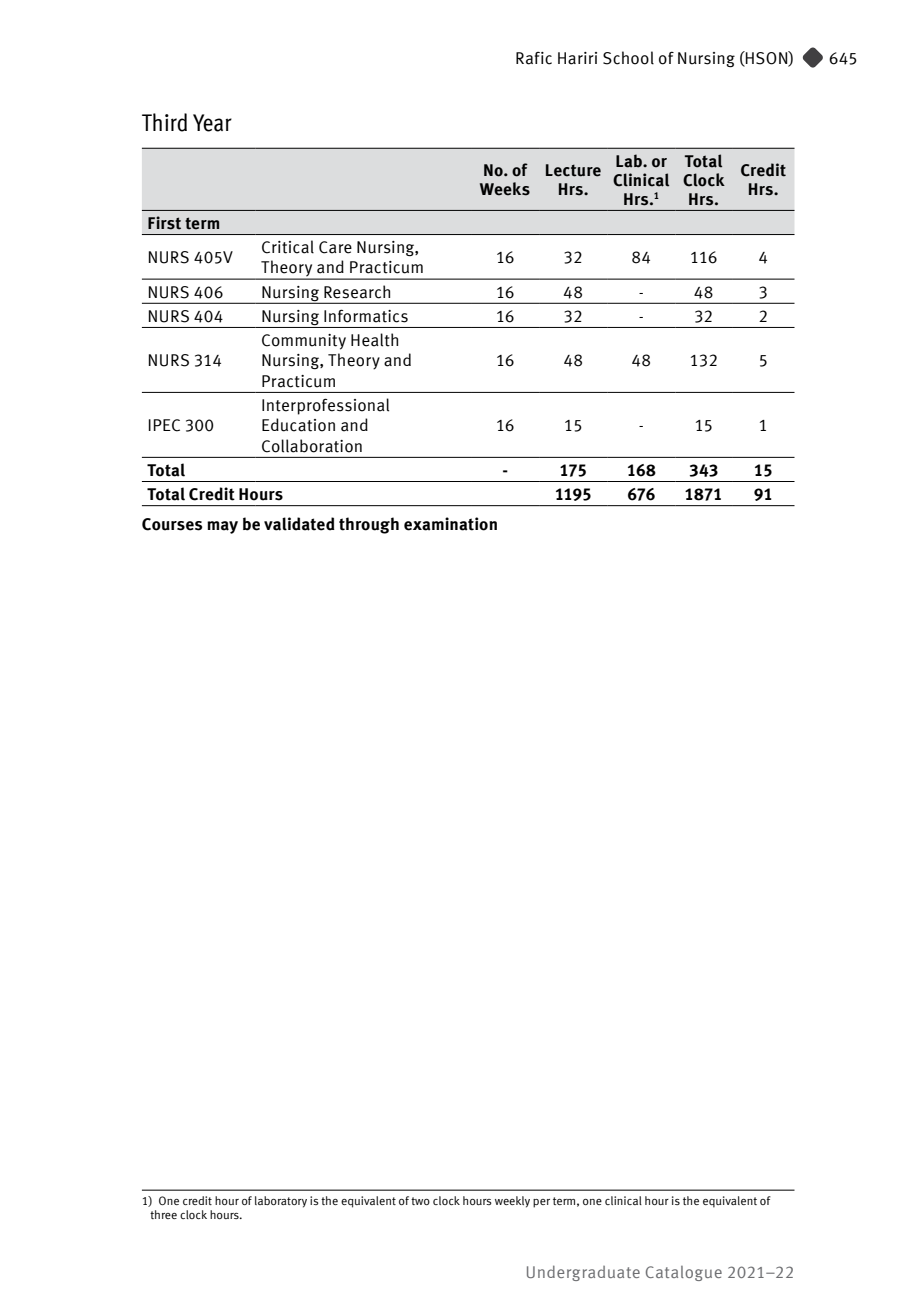
<style>
.page{position:relative;width:908px;height:1304px;background:#fff}
.page>*{position:absolute;margin:0;border:0;box-sizing:border-box;transform-origin:0 0}
.t1{font:condensed 24px "Meta Offc Pro";letter-spacing:.01em;color:#000}
.t2{font:17px/20.4px "Meta Offc Pro Norm";letter-spacing:.01em;color:#000}
.t3{font:700 17px/19px "Meta Offc Pro";letter-spacing:.01em;color:#000;text-align:center}
.t4{font:17px "Meta Offc Pro Norm";letter-spacing:.02em;color:#6d6e71}
.t5{font:12px/14.4px "Meta Offc Pro Norm";color:#000}
</style>
<div class="page">
<svg style="left:802px;top:47px;width:20px;height:21px"></svg>
<div style="left:142px;top:149px;width:652px;height:85px;background:#dcddde"></div>
<hr style="left:142px;top:279px;width:113px;height:1px;background:#000">
<hr style="left:255px;top:279px;width:216px;height:1px;background:#000">
<hr style="left:471px;top:279px;width:68px;height:1px;background:#000">
<hr style="left:539px;top:279px;width:68px;height:1px;background:#000">
<hr style="left:607px;top:279px;width:68px;height:1px;background:#000">
<hr style="left:675px;top:279px;width:56px;height:1px;background:#000">
<hr style="left:731px;top:279px;width:63px;height:1px;background:#000">
<hr style="left:142px;top:303px;width:113px;height:1px;background:#000">
<hr style="left:255px;top:303px;width:216px;height:1px;background:#000">
<hr style="left:471px;top:303px;width:68px;height:1px;background:#000">
<hr style="left:539px;top:303px;width:68px;height:1px;background:#000">
<hr style="left:607px;top:303px;width:68px;height:1px;background:#000">
<hr style="left:675px;top:303px;width:56px;height:1px;background:#000">
<hr style="left:731px;top:303px;width:63px;height:1px;background:#000">
<hr style="left:142px;top:327px;width:113px;height:1px;background:#000">
<hr style="left:255px;top:327px;width:216px;height:1px;background:#000">
<hr style="left:471px;top:327px;width:68px;height:1px;background:#000">
<hr style="left:539px;top:327px;width:68px;height:1px;background:#000">
<hr style="left:607px;top:327px;width:68px;height:1px;background:#000">
<hr style="left:675px;top:327px;width:56px;height:1px;background:#000">
<hr style="left:731px;top:327px;width:63px;height:1px;background:#000">
<hr style="left:142px;top:392px;width:113px;height:1px;background:#000">
<hr style="left:255px;top:392px;width:216px;height:1px;background:#000">
<hr style="left:471px;top:392px;width:68px;height:1px;background:#000">
<hr style="left:539px;top:392px;width:68px;height:1px;background:#000">
<hr style="left:607px;top:392px;width:68px;height:1px;background:#000">
<hr style="left:675px;top:392px;width:56px;height:1px;background:#000">
<hr style="left:731px;top:392px;width:63px;height:1px;background:#000">
<hr style="left:142px;top:457px;width:113px;height:1px;background:#000">
<hr style="left:255px;top:457px;width:216px;height:1px;background:#000">
<hr style="left:471px;top:457px;width:68px;height:1px;background:#000">
<hr style="left:539px;top:457px;width:68px;height:1px;background:#000">
<hr style="left:607px;top:457px;width:68px;height:1px;background:#000">
<hr style="left:675px;top:457px;width:56px;height:1px;background:#000">
<hr style="left:731px;top:457px;width:63px;height:1px;background:#000">
<hr style="left:142px;top:481px;width:113px;height:1px;background:#000">
<hr style="left:255px;top:481px;width:216px;height:1px;background:#000">
<hr style="left:471px;top:481px;width:68px;height:1px;background:#000">
<hr style="left:539px;top:481px;width:68px;height:1px;background:#000">
<hr style="left:607px;top:481px;width:68px;height:1px;background:#000">
<hr style="left:675px;top:481px;width:56px;height:1px;background:#000">
<hr style="left:731px;top:481px;width:63px;height:1px;background:#000">
<hr style="left:142px;top:505px;width:113px;height:1px;background:#000">
<hr style="left:255px;top:505px;width:216px;height:1px;background:#000">
<hr style="left:471px;top:505px;width:68px;height:1px;background:#000">
<hr style="left:539px;top:505px;width:68px;height:1px;background:#000">
<hr style="left:607px;top:505px;width:68px;height:1px;background:#000">
<hr style="left:675px;top:505px;width:56px;height:1px;background:#000">
<hr style="left:731px;top:505px;width:63px;height:1px;background:#000">
<hr style="left:142px;top:148px;width:113px;height:1px;background:#000">
<hr style="left:255px;top:148px;width:216px;height:1px;background:#000">
<hr style="left:471px;top:148px;width:68px;height:1px;background:#000">
<hr style="left:539px;top:148px;width:68px;height:1px;background:#000">
<hr style="left:607px;top:148px;width:68px;height:1px;background:#000">
<hr style="left:675px;top:148px;width:56px;height:1px;background:#000">
<hr style="left:731px;top:148px;width:63px;height:1px;background:#000">
<hr style="left:142px;top:210px;width:113px;height:1px;background:#000">
<hr style="left:255px;top:210px;width:216px;height:1px;background:#000">
<hr style="left:471px;top:210px;width:68px;height:1px;background:#000">
<hr style="left:539px;top:210px;width:68px;height:1px;background:#000">
<hr style="left:607px;top:210px;width:68px;height:1px;background:#000">
<hr style="left:675px;top:210px;width:56px;height:1px;background:#000">
<hr style="left:731px;top:210px;width:63px;height:1px;background:#000">
<hr style="left:142px;top:234px;width:113px;height:1px;background:#000">
<hr style="left:255px;top:234px;width:216px;height:1px;background:#000">
<hr style="left:471px;top:234px;width:68px;height:1px;background:#000">
<hr style="left:539px;top:234px;width:68px;height:1px;background:#000">
<hr style="left:607px;top:234px;width:68px;height:1px;background:#000">
<hr style="left:675px;top:234px;width:56px;height:1px;background:#000">
<hr style="left:731px;top:234px;width:63px;height:1px;background:#000">
<hr style="left:142px;top:1190px;width:652px;height:1px;background:#000">
<h1 class="t1" style="left:142px;top:105px;width:91px">Third Year</h1>
<p class="t2" style="left:515px;top:46px;width:280px">Rafic Hariri School of Nursing (HSON)</p>
<p class="t2" style="left:828px;top:46px;width:30px">645</p>
<p class="t3" style="left:479px;top:160px;width:52px;text-align:left">No. of<br>Weeks</p>
<p class="t3" style="left:544px;top:160px;width:58px">Lecture<br>Hrs.</p>
<p class="t3" style="left:612px;top:150px;width:58px">Lab. or<br>Clinical<br>Hrs.<sup>1</sup></p>
<p class="t3" style="left:682px;top:150px;width:43px">Total<br>Clock<br>Hrs.</p>
<p class="t3" style="left:740px;top:160px;width:47px">Credit<br>Hrs.</p>
<p class="t3" style="left:147px;top:212px;width:74px">First term</p>
<p class="t2" style="left:147px;top:246px;width:87px">NURS 405V</p>
<p class="t2" style="left:261px;top:236px;width:165px">Critical Care Nursing,<br>Theory and Practicum</p>
<p class="t2" style="left:495px;top:246px;width:20px">16</p>
<p class="t2" style="left:563px;top:246px;width:21px">32</p>
<p class="t2" style="left:631px;top:246px;width:21px">84</p>
<p class="t2" style="left:689px;top:246px;width:29px">116</p>
<p class="t2" style="left:758px;top:246px;width:11px">4</p>
<p class="t2" style="left:147px;top:280px;width:77px">NURS 406</p>
<p class="t2" style="left:261px;top:280px;width:132px">Nursing Research</p>
<p class="t2" style="left:495px;top:280px;width:20px">16</p>
<p class="t2" style="left:563px;top:280px;width:21px">48</p>
<p class="t2" style="left:638px;top:280px;width:7px">-</p>
<p class="t2" style="left:693px;top:280px;width:21px">48</p>
<p class="t2" style="left:758px;top:280px;width:11px">3</p>
<p class="t2" style="left:147px;top:305px;width:77px">NURS 404</p>
<p class="t2" style="left:261px;top:305px;width:149px">Nursing Informatics</p>
<p class="t2" style="left:495px;top:305px;width:20px">16</p>
<p class="t2" style="left:563px;top:305px;width:21px">32</p>
<p class="t2" style="left:638px;top:305px;width:7px">-</p>
<p class="t2" style="left:693px;top:305px;width:21px">32</p>
<p class="t2" style="left:758px;top:305px;width:11px">2</p>
<p class="t2" style="left:147px;top:349px;width:76px">NURS 314</p>
<p class="t2" style="left:261px;top:329px;width:152px">Community Health<br>Nursing, Theory and<br>Practicum</p>
<p class="t2" style="left:495px;top:349px;width:20px">16</p>
<p class="t2" style="left:563px;top:349px;width:21px">48</p>
<p class="t2" style="left:631px;top:349px;width:21px">48</p>
<p class="t2" style="left:689px;top:349px;width:30px">132</p>
<p class="t2" style="left:758px;top:349px;width:11px">5</p>
<p class="t2" style="left:147px;top:414px;width:68px">IPEC 300</p>
<p class="t2" style="left:261px;top:394px;width:130px">Interprofessional<br>Education and<br>Collaboration</p>
<p class="t2" style="left:495px;top:414px;width:20px">16</p>
<p class="t2" style="left:563px;top:414px;width:20px">15</p>
<p class="t2" style="left:638px;top:414px;width:7px">-</p>
<p class="t2" style="left:694px;top:414px;width:20px">15</p>
<p class="t2" style="left:758px;top:414px;width:11px">1</p>
<p class="t3" style="left:147px;top:459px;width:39px">Total</p>
<p class="t3" style="left:502px;top:459px;width:7px">-</p>
<p class="t3" style="left:559px;top:459px;width:29px">175</p>
<p class="t3" style="left:626px;top:459px;width:30px">168</p>
<p class="t3" style="left:688px;top:459px;width:31px">343</p>
<p class="t3" style="left:753px;top:459px;width:20px">15</p>
<p class="t3" style="left:147px;top:484px;width:137px">Total Credit Hours</p>
<p class="t3" style="left:554px;top:484px;width:39px">1195</p>
<p class="t3" style="left:627px;top:484px;width:29px">676</p>
<p class="t3" style="left:684px;top:484px;width:40px">1871</p>
<p class="t3" style="left:753px;top:484px;width:21px">91</p>
<p class="t3" style="left:142px;top:513px;width:357px">Courses may be validated through examination</p>
<p class="t5" style="left:150px;top:1192px;width:621px;text-indent:-9px">1) One credit hour of laboratory is the equivalent of two clock hours weekly per term, one clinical hour is the equivalent of three clock hours.</p>
<p class="t4" style="left:525px;top:1260px;width:270px">Undergraduate Catalogue 2021–22</p>
</div>
